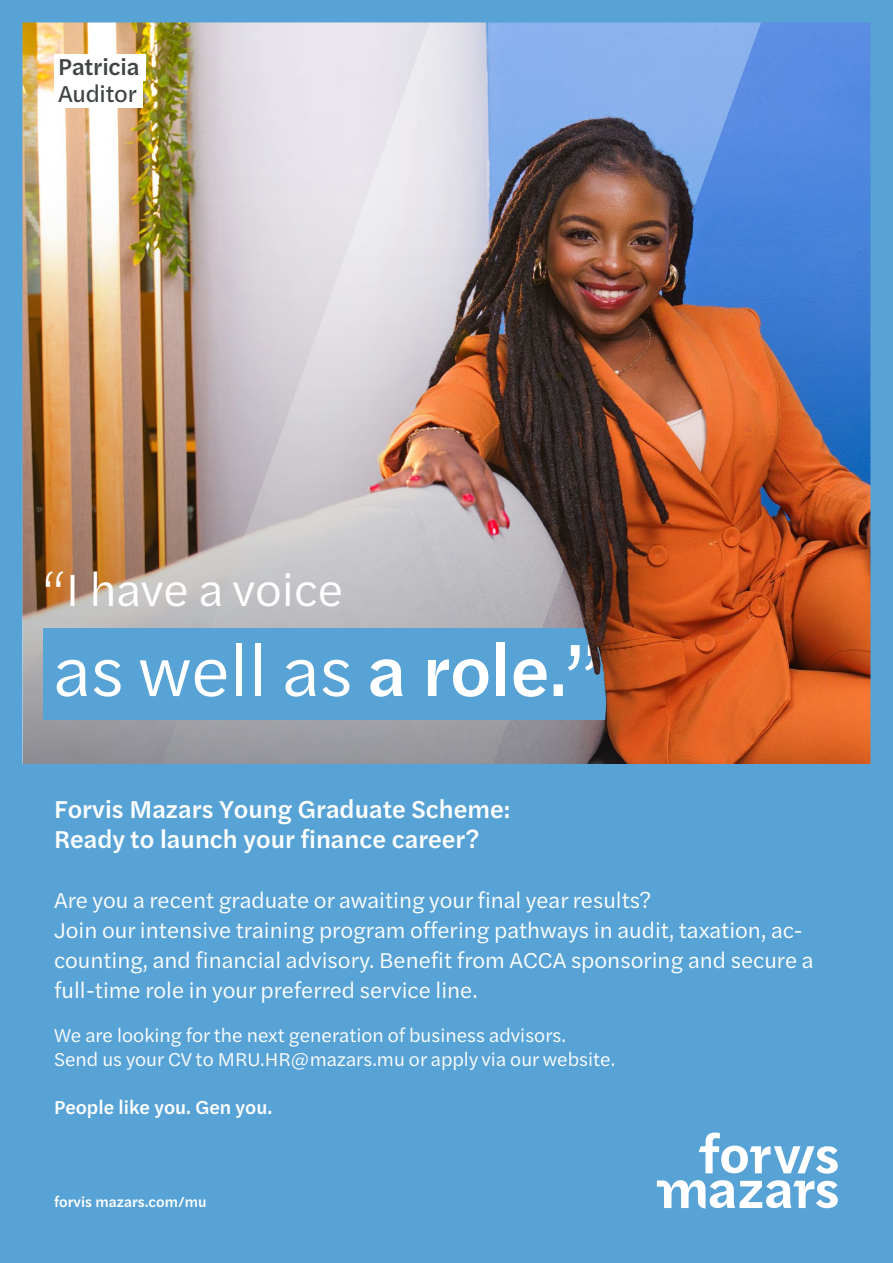
<style>
.page{position:relative;width:893px;height:1263px;background:#fff}
.page>*{position:absolute;margin:0;border:0;box-sizing:border-box;transform-origin:0 0}
.Subtitle__White{font:72px "Halyard Text";color:#fff}
.Subtitle__White-2{font:47.25px "Halyard Text";letter-spacing:-.005em;color:#fff}
.Headline__Outer{font:500 25.5px "Halyard Text";color:#fff}
.Body_text__Outer{font:500 24px/27px "Halyard Text";letter-spacing:-.01em;color:#3f4540}
.Headline__Outer-2{font:22.5px/30px "Halyard Text";color:#fff}
.Body_text__Outer-2{font:19.5px "Halyard Text";color:#fff}
.Body_text__Outer-3{font:500 19.5px "Halyard Text";color:#fff}
.URL__Outer{font:500 15px "Halyard Text";color:#fff}
.s1{font-weight:400}
.s2{font-weight:500}
</style>
<div class="page">
<img style="left:0;top:0;width:893px;height:1263px">
<p class="Body_text__Outer" style="left:58px;top:52px;width:83px">Patricia<br><span class="s1">Auditor</span></p>
<p class="Subtitle__White-2" style="left:42px;top:556px;width:303px">“I have a voice</p>
<p class="Subtitle__White" style="left:53px;top:620px;width:548px">as well as <span class="s2">a role.”</span></p>
<p class="Headline__Outer" style="left:54px;top:791px;width:458px">Forvis Mazars Young Graduate Scheme:</p>
<p class="Headline__Outer" style="left:54px;top:821px;width:427px">Ready to launch your finance career?</p>
<p class="Headline__Outer-2" style="left:54px;top:885px;width:598px">Are you a recent graduate or awaiting your final year results?</p>
<p class="Headline__Outer-2" style="left:54px;top:915px;width:761px">Join our intensive training program offering pathways in audit, taxation, ac&shy;counting, and financial advisory. Benefit from ACCA sponsoring and secure a full-time role in your preferred service line.</p>
<p class="Body_text__Outer-2" style="left:54px;top:1021px;width:514px">We are looking for the next generation of business advisors.</p>
<p class="Body_text__Outer-2" style="left:54px;top:1046px;width:563px">Send us your CV to MRU.HR@mazars.mu or apply via our website.</p>
<p class="Body_text__Outer-3" style="left:54px;top:1093px;width:220px">People like you. Gen you.</p>
<p class="URL__Outer" style="left:54px;top:1191px;width:154px">forvis mazars.com/mu</p>
</div>
